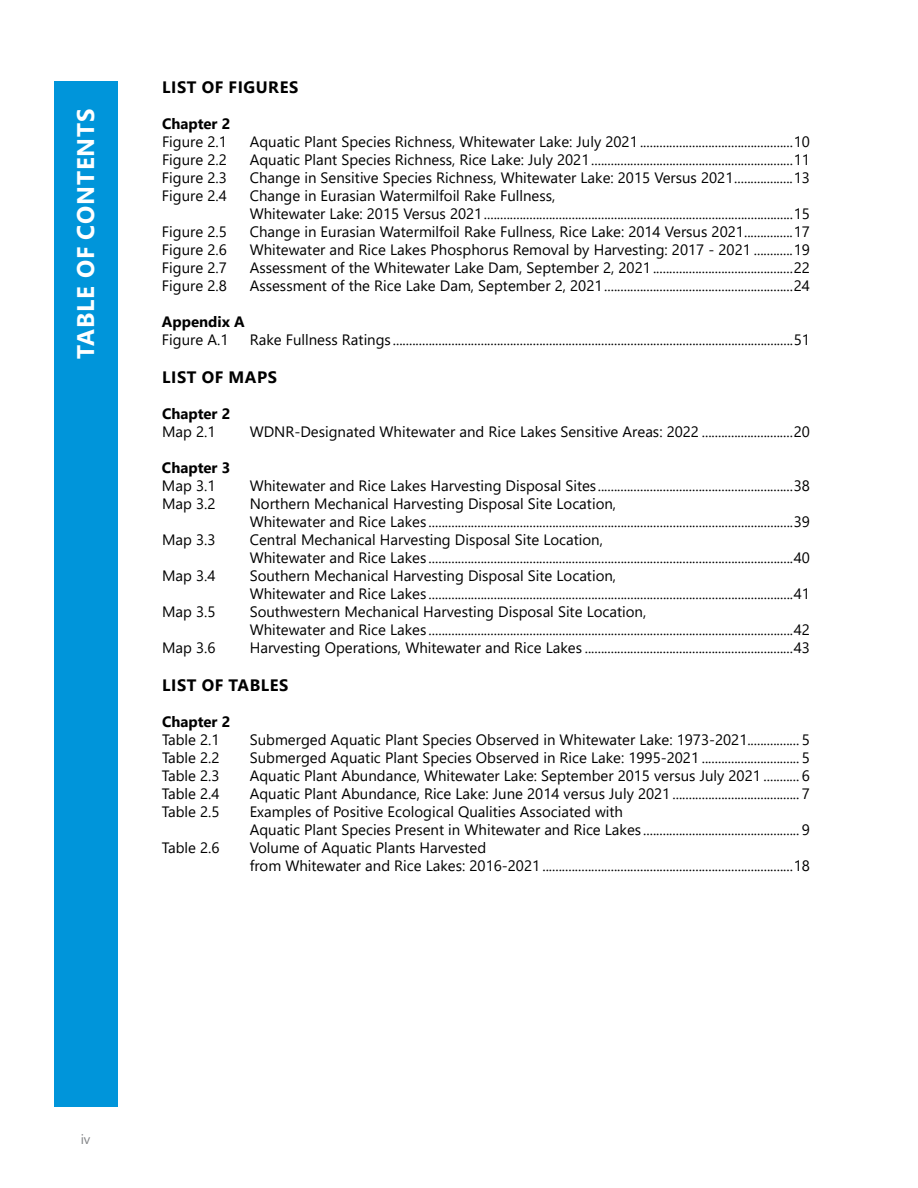
<style>
.page{position:relative;width:918px;height:1188px;background:#fff}
.page>*{position:absolute;margin:0;border:0;box-sizing:border-box;transform-origin:0 0}
.t1{font:700 24px "Segoe UI";letter-spacing:.035em;color:#fff}
.t2{font:700 16.5px "Segoe UI";letter-spacing:.035em;color:#000}
.t3{font:15px/18px "Segoe UI";color:#000}
.t4{font:700 15px "Segoe UI";color:#000}
.t5{font:13.5px "Segoe UI";color:#808285}
</style>
<div class="page">
<div style="left:54px;top:81px;width:63px;height:1026px;background:#0095da"></div>
<h1 class="t1" style="left:63px;top:359px;width:252px;rotate:-90deg">TABLE OF CONTENTS</h1>
<p class="t2" style="left:162px;top:72px;width:137px">LIST OF FIGURES</p>
<p class="t4" style="left:162px;top:110px;width:70px">Chapter 2</p>
<p class="t3" style="left:162px;top:131px;width:66px">Figure 2.1</p>
<p class="t3" style="left:250px;top:131px;width:562px">Aquatic Plant Species Richness, Whitewater Lake: July 2021 ...............................................10</p>
<p class="t3" style="left:162px;top:149px;width:66px">Figure 2.2</p>
<p class="t3" style="left:250px;top:149px;width:562px">Aquatic Plant Species Richness, Rice Lake: July 2021..............................................................11</p>
<p class="t3" style="left:162px;top:167px;width:66px">Figure 2.3</p>
<p class="t3" style="left:250px;top:167px;width:562px">Change in Sensitive Species Richness, Whitewater Lake: 2015 Versus 2021..................13</p>
<p class="t3" style="left:162px;top:185px;width:66px">Figure 2.4</p>
<p class="t3" style="left:250px;top:185px;width:562px">Change in Eurasian Watermilfoil Rake Fullness,<br>Whitewater Lake: 2015 Versus 2021...............................................................................................15</p>
<p class="t3" style="left:162px;top:221px;width:66px">Figure 2.5</p>
<p class="t3" style="left:250px;top:221px;width:562px">Change in Eurasian Watermilfoil Rake Fullness, Rice Lake: 2014 Versus 2021...............17</p>
<p class="t3" style="left:162px;top:239px;width:66px">Figure 2.6</p>
<p class="t3" style="left:250px;top:239px;width:562px">Whitewater and Rice Lakes Phosphorus Removal by Harvesting: 2017 - 2021 ............19</p>
<p class="t3" style="left:162px;top:257px;width:66px">Figure 2.7</p>
<p class="t3" style="left:250px;top:257px;width:562px">Assessment of the Whitewater Lake Dam, September 2, 2021 ...........................................22</p>
<p class="t3" style="left:162px;top:275px;width:66px">Figure 2.8</p>
<p class="t3" style="left:250px;top:275px;width:562px">Assessment of the Rice Lake Dam, September 2, 2021..........................................................24</p>
<p class="t4" style="left:162px;top:308px;width:84px">Appendix A</p>
<p class="t3" style="left:162px;top:329px;width:68px">Figure A.1</p>
<p class="t3" style="left:250px;top:329px;width:562px">Rake Fullness Ratings ...........................................................................................................................51</p>
<p class="t2" style="left:162px;top:361px;width:116px">LIST OF MAPS</p>
<p class="t4" style="left:162px;top:399px;width:70px">Chapter 2</p>
<p class="t3" style="left:162px;top:421px;width:55px">Map 2.1</p>
<p class="t3" style="left:250px;top:421px;width:562px">WDNR-Designated Whitewater and Rice Lakes Sensitive Areas: 2022 ............................20</p>
<p class="t4" style="left:162px;top:453px;width:70px">Chapter 3</p>
<p class="t3" style="left:162px;top:475px;width:55px">Map 3.1</p>
<p class="t3" style="left:250px;top:475px;width:562px">Whitewater and Rice Lakes Harvesting Disposal Sites............................................................38</p>
<p class="t3" style="left:162px;top:493px;width:55px">Map 3.2</p>
<p class="t3" style="left:250px;top:493px;width:562px">Northern Mechanical Harvesting Disposal Site Location,<br>Whitewater and Rice Lakes ................................................................................................................39</p>
<p class="t3" style="left:162px;top:529px;width:55px">Map 3.3</p>
<p class="t3" style="left:250px;top:529px;width:562px">Central Mechanical Harvesting Disposal Site Location,<br>Whitewater and Rice Lakes ................................................................................................................40</p>
<p class="t3" style="left:162px;top:565px;width:55px">Map 3.4</p>
<p class="t3" style="left:250px;top:565px;width:562px">Southern Mechanical Harvesting Disposal Site Location,<br>Whitewater and Rice Lakes ................................................................................................................41</p>
<p class="t3" style="left:162px;top:601px;width:55px">Map 3.5</p>
<p class="t3" style="left:250px;top:601px;width:562px">Southwestern Mechanical Harvesting Disposal Site Location,<br>Whitewater and Rice Lakes ................................................................................................................42</p>
<p class="t3" style="left:162px;top:637px;width:55px">Map 3.6</p>
<p class="t3" style="left:250px;top:637px;width:562px">Harvesting Operations, Whitewater and Rice Lakes ................................................................43</p>
<p class="t2" style="left:162px;top:669px;width:128px">LIST OF TABLES</p>
<p class="t4" style="left:162px;top:707px;width:70px">Chapter 2</p>
<p class="t3" style="left:162px;top:729px;width:59px">Table 2.1</p>
<p class="t3" style="left:250px;top:729px;width:562px">Submerged Aquatic Plant Species Observed in Whitewater Lake: 1973-2021................ 5</p>
<p class="t3" style="left:162px;top:747px;width:59px">Table 2.2</p>
<p class="t3" style="left:250px;top:747px;width:562px">Submerged Aquatic Plant Species Observed in Rice Lake: 1995-2021 .............................. 5</p>
<p class="t3" style="left:162px;top:765px;width:59px">Table 2.3</p>
<p class="t3" style="left:250px;top:765px;width:562px">Aquatic Plant Abundance, Whitewater Lake: September 2015 versus July 2021 ........... 6</p>
<p class="t3" style="left:162px;top:783px;width:59px">Table 2.4</p>
<p class="t3" style="left:250px;top:783px;width:562px">Aquatic Plant Abundance, Rice Lake: June 2014 versus July 2021 ....................................... 7</p>
<p class="t3" style="left:162px;top:801px;width:59px">Table 2.5</p>
<p class="t3" style="left:250px;top:801px;width:562px">Examples of Positive Ecological Qualities Associated with<br>Aquatic Plant Species Present in Whitewater and Rice Lakes ................................................ 9</p>
<p class="t3" style="left:162px;top:837px;width:59px">Table 2.6</p>
<p class="t3" style="left:250px;top:837px;width:562px">Volume of Aquatic Plants Harvested<br>from Whitewater and Rice Lakes: 2016-2021 .............................................................................18</p>
<p class="t5" style="left:81px;top:1127px;width:11px">iv</p>
</div>
